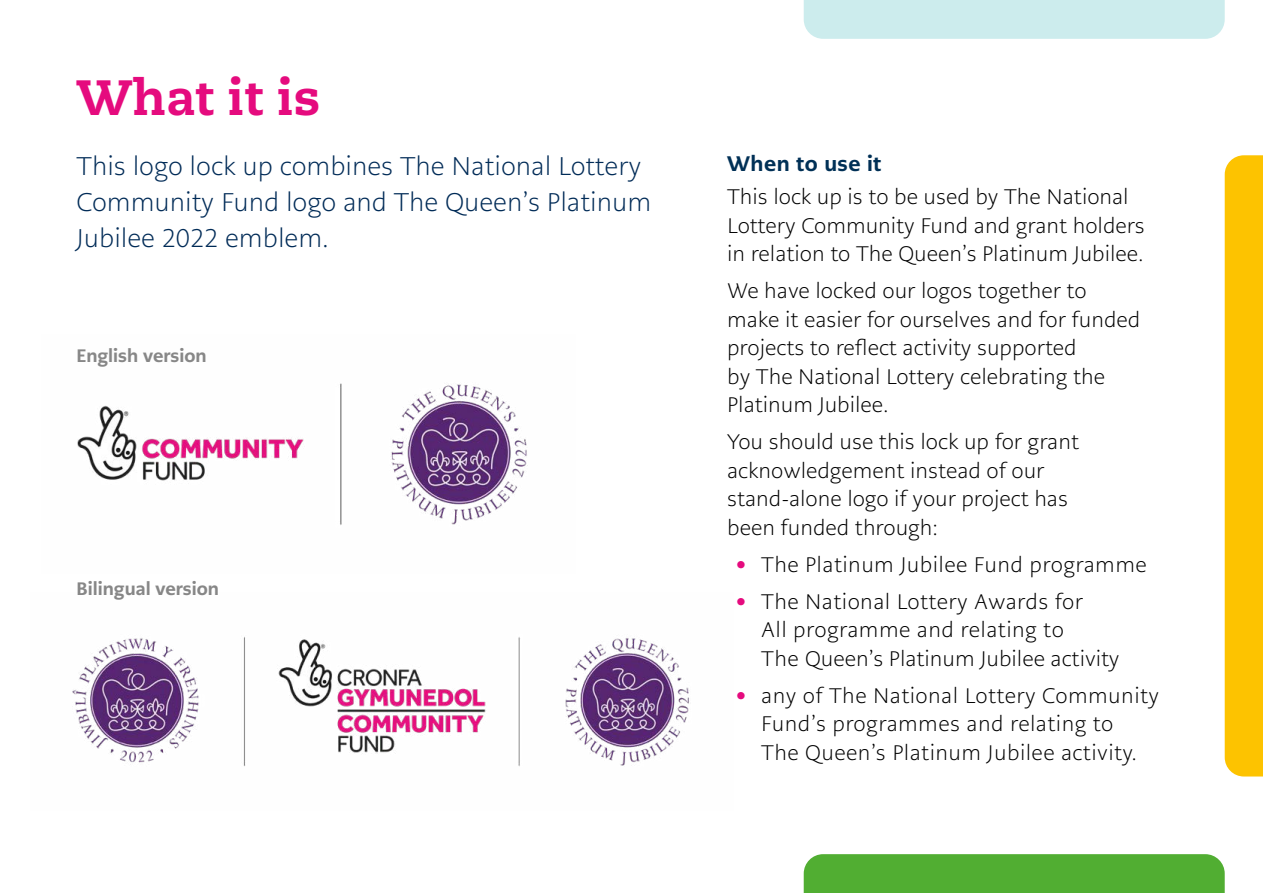
<style>
.page{position:relative;width:1263px;height:893px;background:#fff}
.page>*{position:absolute;margin:0;border:0;box-sizing:border-box;transform-origin:0 0}
.H2__Heading{font:800 49.5px "Caecilia LT Pro 85";color:#e50b7e}
.P__Intro_Big{font:300 25.5px/36px "PMN Caecilia Sans Text";color:#002b57}
.P__Intro{font:300 21px/28.5px "PMN Caecilia Sans Text";color:#000}
.P__Intro_Bullet{font:300 21px/28.5px "PMN Caecilia Sans Text";letter-spacing:.02em;color:#000}
.H3__Content_Heading{font:800 21px "PMN Caecilia Sans Text";letter-spacing:.02em;color:#003056}
.P__It_Captino{font:800 18px "PMN Caecilia Sans Text";color:#878787}
.s1{font-family:"Caecilia LT Pro 85";font-weight:800;color:#e50b7e}
</style>
<div class="page">
<div style="left:804px;top:854px;width:421px;height:39px;background:#51ae32"></div>
<div style="left:804px;top:0;width:421px;height:39px;background:#cceced"></div>
<img style="left:77px;top:383px;width:451px;height:142px">
<div style="left:1225px;top:155px;width:38px;height:621px;background:#fdc300"></div>
<img style="left:72px;top:636px;width:617px;height:131px">
<h2 class="H2__Heading" style="left:77px;top:63px;width:245px">What it is</h2>
<p class="P__Intro_Big" style="left:77px;top:148px;width:576px">This logo lock up combines The National Lottery<br>Community Fund logo and The Queen’s Platinum<br>Jubilee 2022 emblem.</p>
<p class="P__It_Captino" style="left:77px;top:344px;width:132px">English version</p>
<p class="P__It_Captino" style="left:77px;top:577px;width:144px">Bilingual version</p>
<h3 class="H3__Content_Heading" style="left:727px;top:150px;width:156px">When to use it</h3>
<p class="P__Intro" style="left:727px;top:183px;width:419px">This lock up is to be used by The National<br>Lottery Community Fund and grant holders in relation to The Queen’s Platinum Jubilee.</p>
<p class="P__Intro" style="left:727px;top:277px;width:415px">We have locked our logos together to make it easier for ourselves and for funded projects to reflect activity supported<br>by The National Lottery celebrating the Platinum Jubilee.</p>
<p class="P__Intro" style="left:727px;top:428px;width:353px">You should use this lock up for grant acknowledgement instead of our stand‑alone logo if your project has been funded through:</p>
<p class="P__Intro_Bullet" style="left:736px;top:550px;width:413px"><span class="s1">•</span> The Platinum Jubilee Fund programme</p>
<p class="P__Intro_Bullet" style="left:761px;top:587px;width:360px;text-indent:-26px"><span class="s1">•</span> The National Lottery Awards for<br>All programme and relating to<br>The Queen’s Platinum Jubilee activity</p>
<p class="P__Intro_Bullet" style="left:761px;top:681px;width:399px;text-indent:-26px"><span class="s1">•</span> any of The National Lottery Community<br>Fund’s programmes and relating to<br>The Queen’s Platinum Jubilee activity.</p>
</div>
